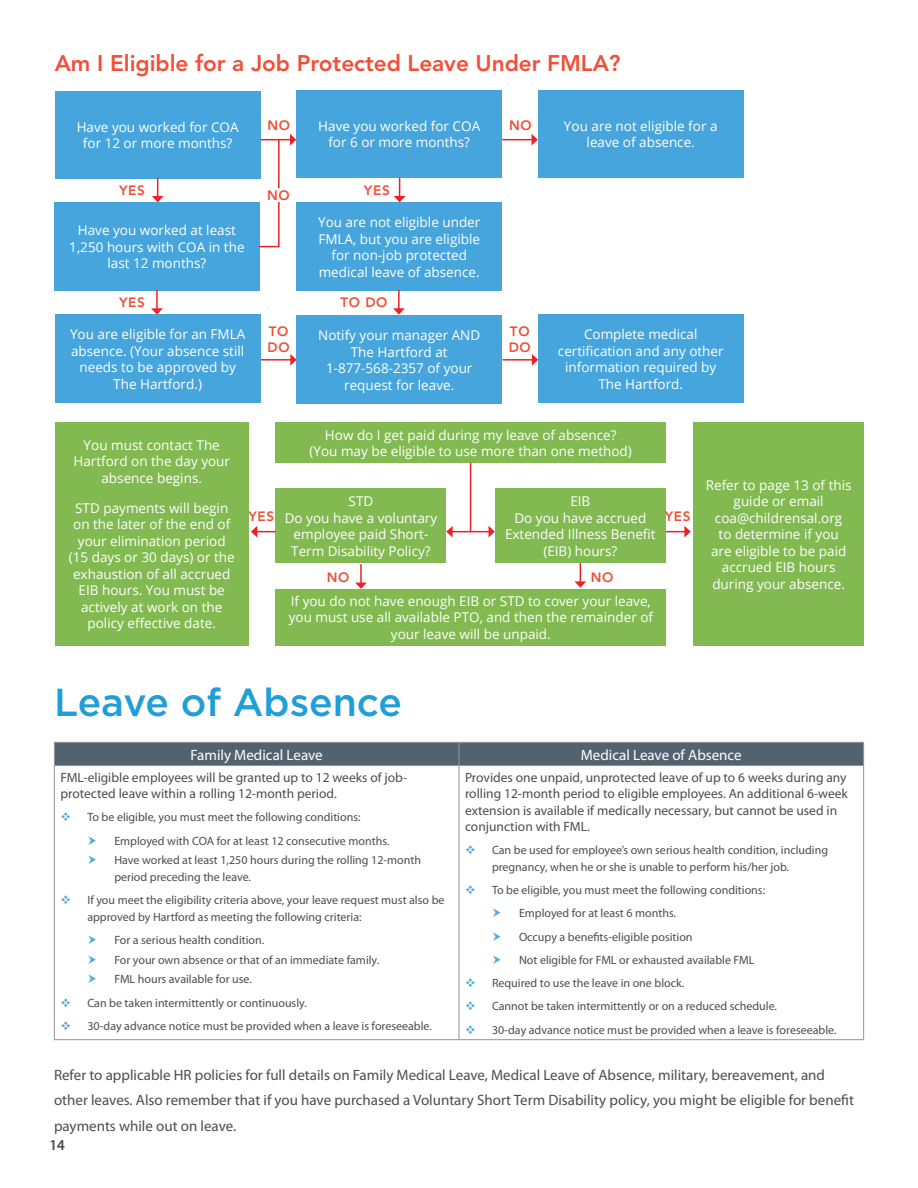
<style>
.page{position:relative;width:918px;height:1188px;background:#fff}
.page>*{position:absolute;margin:0;border:0;box-sizing:border-box;transform-origin:0 0}
.t1{font:500 39px "Gotham";color:#1f9ed8}
.t2{font:800 22.5px "Avenir LT Std";color:#f05037}
.t3{font:15px/25.5px "Myriad Pro";color:#4d4d4f}
.t4{font:15px "Myriad Pro";color:#fff}
.t5{font:13.5px/16.5px "Open Sans";color:#fff;text-align:center}
.t6{font:13.5px/16.5px "Myriad Pro";color:#4d4d4f}
.t7{font:800 13.5px/16.5px "Avenir LT Std";letter-spacing:.05em;color:#f05037}
.t8{font:12px/16.5px "Myriad Pro";color:#4d4d4f}
</style>
<div class="page">
<div style="left:54px;top:742px;width:810px;height:23px;background:#53626f"></div>
<hr style="left:54px;top:765px;width:405px;height:1px;background:#939598">
<hr style="left:54px;top:766px;width:1px;height:273px;background:#939598">
<hr style="left:459px;top:765px;width:405px;height:1px;background:#939598">
<hr style="left:459px;top:766px;width:1px;height:273px;background:#939598">
<hr style="left:863px;top:766px;width:1px;height:273px;background:#939598">
<hr style="left:54px;top:1039px;width:405px;height:1px;background:#939598">
<hr style="left:459px;top:1039px;width:405px;height:1px;background:#939598">
<div style="left:55px;top:91px;width:206px;height:88px;background:#46a5dc"></div>
<div style="left:296px;top:90px;width:206px;height:88px;background:#46a5dc"></div>
<div style="left:538px;top:90px;width:206px;height:88px;background:#46a5dc"></div>
<div style="left:54px;top:202px;width:206px;height:89px;background:#46a5dc"></div>
<div style="left:296px;top:202px;width:206px;height:89px;background:#46a5dc"></div>
<div style="left:55px;top:315px;width:206px;height:88px;background:#46a5dc"></div>
<div style="left:296px;top:316px;width:206px;height:88px;background:#46a5dc"></div>
<div style="left:538px;top:315px;width:206px;height:88px;background:#46a5dc"></div>
<svg style="left:152px;top:178px;width:12px;height:24px"></svg>
<svg style="left:151px;top:290px;width:12px;height:25px"></svg>
<hr style="left:261px;top:139px;width:30px;height:1px;background:#ed2024">
<svg style="left:290px;top:134px;width:6px;height:12px"></svg>
<hr style="left:502px;top:139px;width:30px;height:1px;background:#ed2024">
<svg style="left:532px;top:134px;width:6px;height:11px"></svg>
<svg style="left:394px;top:178px;width:11px;height:24px"></svg>
<svg style="left:393px;top:290px;width:12px;height:25px"></svg>
<hr style="left:261px;top:359px;width:30px;height:2px;background:#ed2024">
<svg style="left:290px;top:354px;width:7px;height:12px"></svg>
<hr style="left:503px;top:359px;width:30px;height:2px;background:#ed2024">
<svg style="left:532px;top:354px;width:6px;height:12px"></svg>
<svg style="left:258px;top:138px;width:22px;height:110px"></svg>
<div style="left:267px;top:188px;width:23px;height:14px;background:#fff"></div>
<div style="left:55px;top:422px;width:193px;height:224px;background:#82ba51"></div>
<div style="left:693px;top:422px;width:171px;height:224px;background:#82ba51"></div>
<div style="left:276px;top:422px;width:390px;height:41px;background:#82ba51"></div>
<div style="left:276px;top:489px;width:170px;height:74px;background:#82ba51"></div>
<div style="left:495px;top:489px;width:171px;height:74px;background:#82ba51"></div>
<div style="left:276px;top:589px;width:390px;height:57px;background:#82ba51"></div>
<svg style="left:251px;top:526px;width:25px;height:12px"></svg>
<svg style="left:666px;top:526px;width:25px;height:12px"></svg>
<svg style="left:355px;top:564px;width:12px;height:25px"></svg>
<svg style="left:575px;top:563px;width:11px;height:25px"></svg>
<hr style="left:452px;top:531px;width:37px;height:1px;background:#ed2024">
<svg style="left:489px;top:526px;width:6px;height:11px"></svg>
<svg style="left:446px;top:526px;width:7px;height:12px"></svg>
<hr style="left:470px;top:463px;width:1px;height:69px;background:#ed2024">
<h2 class="t2" style="left:55px;top:50px;width:567px">Am I Eligible for a Job Protected Leave Under FMLA?</h2>
<p class="t5" style="left:77px;top:118px;width:164px">Have you worked for COA for 12 or more months?</p>
<p class="t5" style="left:318px;top:117px;width:164px">Have you worked for COA for 6 or more months?</p>
<p class="t5" style="left:564px;top:117px;width:155px">You are not eligible for a leave of absence.</p>
<p class="t7" style="left:267px;top:118px;width:24px">NO</p>
<p class="t7" style="left:509px;top:118px;width:24px">NO</p>
<p class="t7" style="left:119px;top:182px;width:27px">YES</p>
<p class="t7" style="left:364px;top:182px;width:27px">YES</p>
<p class="t7" style="left:267px;top:188px;width:24px">NO</p>
<p class="t5" style="left:69px;top:222px;width:177px">Have you worked at least<br>1,250 hours with COA in the last 12 months?</p>
<p class="t5" style="left:318px;top:214px;width:164px">You are not eligible under<br>FMLA, but you are eligible for non-job protected medical leave of absence.</p>
<p class="t7" style="left:119px;top:295px;width:27px">YES</p>
<p class="t7" style="left:340px;top:295px;width:49px">TO DO</p>
<p class="t7" style="left:268px;top:323px;width:24px">TO<br>DO</p>
<p class="t7" style="left:509px;top:323px;width:24px">TO<br>DO</p>
<p class="t5" style="left:70px;top:326px;width:177px">You are eligible for an FMLA absence. (Your absence still needs to be approved by<br>The Hartford.)</p>
<p class="t5" style="left:318px;top:327px;width:164px">Notify your manager AND<br>The Hartford at<br>1-877-568-2357 of your request for leave.</p>
<p class="t5" style="left:558px;top:326px;width:167px">Complete medical certification and any other information required by<br>The Hartford.</p>
<p class="t5" style="left:73px;top:436px;width:158px">You must contact The<br>Hartford on the day your absence begins.</p>
<p class="t5" style="left:69px;top:499px;width:167px">STD payments will begin on the later of the end of your elimination period (15 days or 30 days) or the exhaustion of all accrued<br>EIB hours. You must be actively at work on the policy effective date.</p>
<p class="t5" style="left:310px;top:426px;width:324px">How do I get paid during my leave of absence? (You may be eligible to use more than one method)</p>
<p class="t5" style="left:285px;top:493px;width:154px">STD<br>Do you have a voluntary employee paid Short-<br>Term Disability Policy?</p>
<p class="t5" style="left:505px;top:493px;width:152px">EIB<br>Do you have accrued<br>Extended Illness Benefit (EIB) hours?</p>
<p class="t5" style="left:289px;top:592px;width:366px">If you do not have enough EIB or STD to cover your leave, you must use all available PTO, and then the remainder of your leave will be unpaid.</p>
<p class="t7" style="left:248px;top:508px;width:27px">YES</p>
<p class="t7" style="left:665px;top:508px;width:27px">YES</p>
<p class="t7" style="left:327px;top:569px;width:24px">NO</p>
<p class="t7" style="left:591px;top:569px;width:24px">NO</p>
<p class="t5" style="left:706px;top:476px;width:147px">Refer to page 13 of this guide or email coa@childrensal.org<br>to determine if you<br>are eligible to be paid accrued EIB hours during your absence.</p>
<h1 class="t1" style="left:54px;top:676px;width:350px">Leave of Absence</h1>
<p class="t4" style="left:191px;top:745px;width:134px">Family Medical Leave</p>
<p class="t4" style="left:581px;top:745px;width:162px">Medical Leave of Absence</p>
<p class="t6" style="left:60px;top:769px;width:348px">FML-eligible employees will be granted up to 12 weeks of job&shy;protected leave within a rolling 12-month period.</p>
<p class="t8" style="left:114px;top:806px;width:277px;line-height:23.2px;text-indent:-27px">To be eligible, you must meet the following conditions:<br>Employed with COA for at least 12 consecutive months.</p>
<p class="t8" style="left:114px;top:852px;width:308px">Have worked at least 1,250 hours during the rolling 12-month period preceding the leave.</p>
<p class="t8" style="left:87px;top:892px;width:359px">If you meet the eligibility criteria above, your leave request must also be approved by Hartford as meeting the following criteria:</p>
<p class="t8" style="left:114px;top:930px;width:266px;line-height:19.8px">For a serious health condition.<br>For your own absence or that of an immediate family.<br>FML hours available for use.</p>
<p class="t8" style="left:87px;top:991px;width:346px;line-height:23.2px">Can be taken intermittently or continuously.<br>30-day advance notice must be provided when a leave is foreseeable.</p>
<p class="t6" style="left:465px;top:769px;width:384px">Provides one unpaid, unprotected leave of up to 6 weeks during any rolling 12-month period to eligible employees. An additional 6-week extension is available if medically necessary, but cannot be used in conjunction with FML.</p>
<p class="t8" style="left:492px;top:842px;width:338px">Can be used for employee’s own serious health condition, including pregnancy, when he or she is unable to perform his/her job.</p>
<p class="t8" style="left:492px;top:882px;width:275px">To be eligible, you must meet the following conditions:</p>
<p class="t8" style="left:519px;top:905px;width:159px">Employed for at least 6 months.</p>
<p class="t8" style="left:519px;top:928px;width:175px">Occupy a benefits-eligible position</p>
<p class="t8" style="left:519px;top:951px;width:237px">Not eligible for FML or exhausted available FML</p>
<p class="t8" style="left:492px;top:975px;width:194px">Required to use the leave in one block.</p>
<p class="t8" style="left:492px;top:998px;width:287px">Cannot be taken intermittently or on a reduced schedule.</p>
<p class="t8" style="left:492px;top:1021px;width:346px">30-day advance notice must be provided when a leave is foreseeable.</p>
<p class="t3" style="left:54px;top:1062px;width:802px">Refer to applicable HR policies for full details on Family Medical Leave, Medical Leave of Absence, military, bereavement, and other leaves. Also remember that if you have purchased a Voluntary Short Term Disability policy, you might be eligible for benefit payments while out on leave.</p>
<p class="t3" style="left:50px;top:1132px;width:17px">14</p>
</div>
